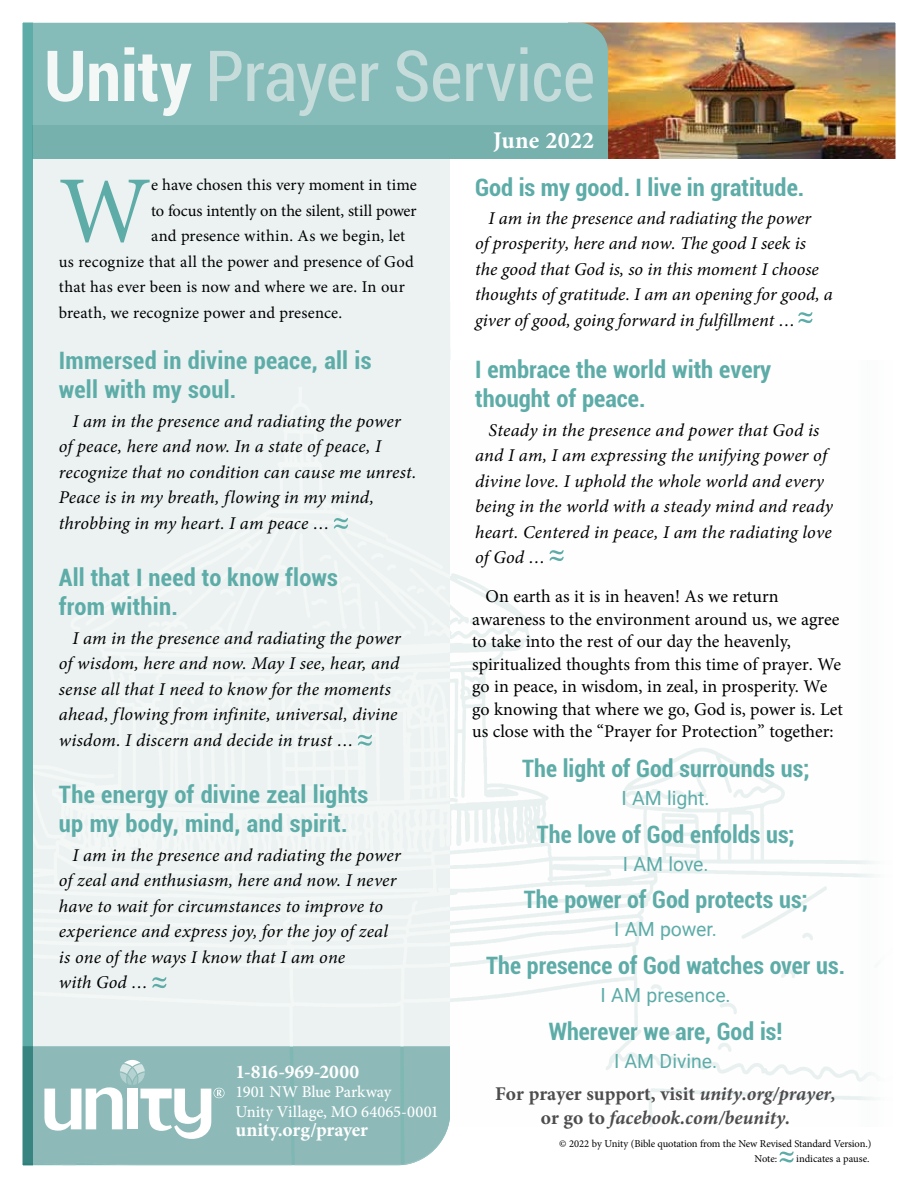
<style>
.page{position:relative;width:918px;height:1188px;background:#fff}
.page>*{position:absolute;margin:0;border:0;box-sizing:border-box;transform-origin:0 0}
.t1{font:94.95px "Minion Pro";color:#5daca8}
.t2{font:condensed 70.5px "Roboto";letter-spacing:-.005em;color:#c5dcdb}
.t3{font:700 condensed 24px/29px "Roboto";color:#5daca8}
.t4{font:700 24px "Minion Pro";letter-spacing:.005em;color:#fff}
.t5{font:italic 700 19.5px/23.4px "Minion Pro";color:#4d4d4f;text-align:center}
.t6{font:19.5px "Roboto";letter-spacing:-.005em;color:#5daca8}
.t7{font:700 19.5px "Minion Pro";letter-spacing:-.005em;color:#fff}
.t8{font:italic 18px/25.5px "Minion Pro";letter-spacing:.005em;color:#000}
.t9{font:18px/22.5px "Minion Pro";color:#000}
.t10{font:16.5px "Minion Pro";letter-spacing:.005em;color:#000}
.t11{font:500 16.5px/19.5px "Minion Pro";letter-spacing:-.01em;color:#fff}
.t12{font:16.5px "Minion Pro";letter-spacing:-.015em;color:#000}
.t13{font:10.5px "Minion Pro";letter-spacing:-.01em;color:#000}
.s1{font-weight:700;color:#f3f8f7}
.s2{font-style:normal}
</style>
<div class="page">
<div style="left:32px;top:387px;width:418px;height:660px;background:#ebf2f1"></div>
<div style="left:8px;top:152px;width:442px;height:235px;background:#ebf2f1"></div>
<img style="left:608px;top:23px;width:287px;height:102px">
<div style="left:32px;top:23px;width:576px;height:102px;background:#85bcb9"></div>
<div style="left:14px;top:10px;width:18px;height:1178px;background:#5daca8"></div>
<img style="left:32px;top:125px;width:863px;height:34px">
<img style="left:23px;top:1047px;width:427px;height:118px">
<img style="left:450px;top:552px;width:424px;height:574px">
<div style="left:0;top:0;width:918px;height:1188px;border:22px solid #fff"></div>
<svg style="left:124px;top:1060px;width:17px;height:7px"></svg>
<svg style="left:44px;top:1064px;width:181px;height:75px"></svg>
<svg style="left:779px;top:1151px;width:15px;height:11px"></svg>
<svg style="left:334px;top:518px;width:14px;height:11px"></svg>
<svg style="left:358px;top:735px;width:14px;height:11px"></svg>
<svg style="left:152px;top:977px;width:14px;height:11px"></svg>
<svg style="left:798px;top:312px;width:15px;height:11px"></svg>
<svg style="left:550px;top:550px;width:14px;height:11px"></svg>
<h2 class="t2" style="left:44px;top:27px;width:552px"><span class="s1">Unity</span> Prayer Service</h2>
<h3 class="t4" style="left:493px;top:124px;width:103px">June 2022</h3>
<h1 class="t1" style="left:59px;top:148px;width:94px">W</h1>
<p class="t10" style="left:151px;top:174px;width:267px">e have chosen this very moment in time</p>
<p class="t12" style="left:151px;top:200px;width:267px">to focus intently on the silent, still power</p>
<p class="t10" style="left:151px;top:225px;width:256px">and presence within. As we begin, let</p>
<p class="t10" style="left:59px;top:251px;width:356px">us recognize that all the power and presence of God</p>
<p class="t10" style="left:59px;top:276px;width:347px">that has ever been is now and where we are. In our</p>
<p class="t10" style="left:59px;top:302px;width:285px">breath, we recognize power and presence.</p>
<h3 class="t3" style="left:59px;top:345px;width:314px">Immersed in divine peace, all is well with my soul.</h3>
<p class="t8" style="left:59px;top:408px;width:359px;text-indent:13px">I am in the presence and radiating the power of peace, here and now. In a state of peace, I recognize that no condition can cause me unrest.<br>Peace is in my breath, flowing in my mind, throbbing in my heart. I am peace …</p>
<h3 class="t3" style="left:59px;top:562px;width:280px">All that I need to know flows from within.</h3>
<p class="t8" style="left:59px;top:625px;width:344px;text-indent:14px">I am in the presence and radiating the power of wisdom, here and now. May I see, hear, and sense all that I need to know for the moments ahead, flowing from infinite, universal, divine wisdom. I discern and decide in trust …</p>
<h3 class="t3" style="left:59px;top:779px;width:311px">The energy of divine zeal lights up my body, mind, and spirit.</h3>
<p class="t8" style="left:59px;top:842px;width:344px;text-indent:14px">I am in the presence and radiating the power of zeal and enthusiasm, here and now. I never have to wait for circumstances to improve to experience and express joy, for the joy of zeal is one of the ways I know that I am one<br>with God …</p>
<p class="t7" style="left:235px;top:1058px;width:125px">1-816-969-2000</p>
<p class="t11" style="left:235px;top:1082px;width:205px">1901 NW Blue Parkway<br>Unity Village, MO 64065-0001</p>
<p class="t7" style="left:235px;top:1116px;width:134px">unity.org/prayer</p>
<h3 class="t3" style="left:475px;top:172px;width:331px">God is my good. I live in gratitude.</h3>
<p class="t8" style="left:475px;top:205px;width:359px;text-indent:13px">I am in the presence and radiating the power<br>of prosperity, here and now. The good I seek is<br>the good that God is, so in this moment I choose thoughts of gratitude. I am an opening for good, a giver of good, going forward in fulfillment …</p>
<h3 class="t3" style="left:475px;top:354px;width:298px">I embrace the world with every thought of peace.</h3>
<p class="t8" style="left:475px;top:417px;width:359px;text-indent:14px">Steady in the presence and power that God is and I am, I am expressing the unifying power of divine love. I uphold the whole world and every being in the world with a steady mind and ready heart. Centered in peace, I am the radiating love of God …</p>
<p class="t9" style="left:472px;top:586px;width:372px;text-indent:13px">On earth as it is in heaven! As we return awareness to the environment around us, we agree to take into the rest of our day the heavenly, spiritualized thoughts from this time of prayer. We go in peace, in wisdom, in zeal, in prosperity. We go knowing that where we go, God is, power is. Let us close with the “Prayer for Protection” together:</p>
<h3 class="t3" style="left:522px;top:753px;width:288px">The light of God surrounds us;</h3>
<p class="t6" style="left:621px;top:785px;width:90px">I AM light.</p>
<h3 class="t3" style="left:537px;top:819px;width:259px">The love of God enfolds us;</h3>
<p class="t6" style="left:623px;top:850px;width:87px">I AM love.</p>
<h3 class="t3" style="left:524px;top:884px;width:285px">The power of God protects us;</h3>
<p class="t6" style="left:614px;top:916px;width:104px">I AM power.</p>
<h3 class="t3" style="left:486px;top:950px;width:360px">The presence of God watches over us.</h3>
<p class="t6" style="left:601px;top:981px;width:132px">I AM presence.</p>
<h3 class="t3" style="left:549px;top:1016px;width:235px">Wherever we are, God is!</h3>
<p class="t6" style="left:614px;top:1047px;width:105px">I AM Divine.</p>
<p class="t5" style="left:495px;top:1082px;width:342px"><span class="s2">For prayer support, visit</span> unity.org/prayer, <span class="s2">or go to</span> facebook.com/beunity.</p>
<p class="t13" style="left:559px;top:1136px;width:314px">© 2022 by Unity (Bible quotation from the New Revised Standard Version.)</p>
<p class="t13" style="left:754px;top:1152px;width:24px">Note:</p>
<p class="t13" style="left:796px;top:1152px;width:75px">indicates a pause.</p>
</div>
